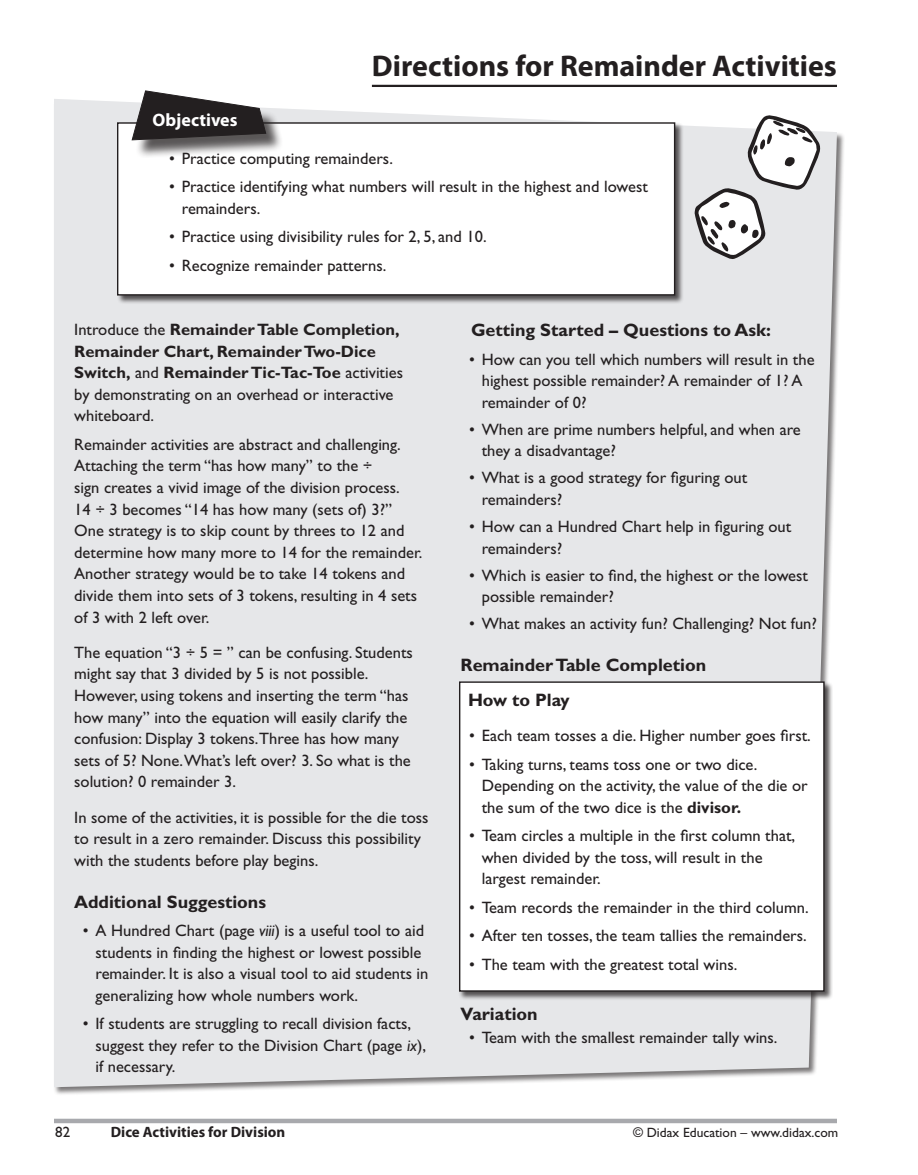
<style>
.page{position:relative;width:918px;height:1175px;background:#fff}
.page>*{position:absolute;margin:0;border:0;box-sizing:border-box;transform-origin:0 0}
.t1{font:700 30px "Myriad Pro";color:#231f20}
.t2{font:700 18px/35.1px "Gill Sans";color:#231f20}
.t3{font:700 18px "Myriad Pro";color:#fff}
.t4{font:16.5px/21.6px "Gill Sans";color:#231f20}
.t5{font:700 16.5px/21.6px "Gill Sans";color:#231f20}
.t6{font:700 15px "Myriad Pro";color:#231f20}
.t7{font:15px "Gill Sans";color:#231f20}
.t8{font:13.5px "Gill Sans";color:#231f20}
.s1{font-weight:400}
.s2{font-style:italic}
.s3{font-weight:700}
</style>
<div class="page">
<div style="left:54px;top:1118px;width:783px;height:5px;background:#a8a9ad"></div>
<div style="left:54px;top:98px;width:792px;height:997px;background:#231f20;opacity:.6"></div>
<div style="left:54px;top:99px;width:783px;height:988px;background:#e6e7e9"></div>
<div style="left:459px;top:681px;width:374px;height:319px;background:#231f20;opacity:.75"></div>
<div style="left:460px;top:682px;width:364px;height:309px;background:#fff"></div>
<div style="left:459px;top:681px;width:366px;height:310px;border:1px solid #231f20"></div>
<hr style="left:372px;top:85px;width:465px;height:2px;background:#231f20">
<div style="left:117px;top:122px;width:567px;height:182px;background:#231f20;opacity:.75"></div>
<div style="left:118px;top:123px;width:557px;height:172px;background:#fff"></div>
<div style="left:117px;top:122px;width:558px;height:173px;border:1px solid #231f20"></div>
<div style="left:134px;top:93px;width:149px;height:65px;background:#231f20;opacity:.75"></div>
<svg style="left:131px;top:90px;width:136px;height:51px"></svg>
<svg style="left:695px;top:115px;width:125px;height:144px"></svg>
<h1 class="t1" style="left:372px;top:47px;width:467px">Directions for Remainder Activities</h1>
<p class="t3" style="left:153px;top:108px;width:86px">Objectives</p>
<p class="t4" style="left:169px;top:148px;width:225px">• Practice computing remainders.</p>
<p class="t4" style="left:182px;top:176px;width:468px;text-indent:-13px">• Practice identifying what numbers will result in the highest and lowest remainders.</p>
<p class="t4" style="left:169px;top:226px;width:319px">• Practice using divisibility rules for 2, 5, and 10.</p>
<p class="t4" style="left:169px;top:254px;width:219px">• Recognize remainder patterns.</p>
<p class="t5" style="left:74px;top:318px;width:330px"><span class="s1">Introduce the</span> Remainder Table Completion, Remainder Chart, Remainder Two-Dice Switch, <span class="s1">and</span> Remainder Tic-Tac-Toe <span class="s1">activities by demonstrating on an overhead or interactive whiteboard.</span></p>
<p class="t4" style="left:74px;top:433px;width:350px">Remainder activities are abstract and challenging.<br>Attaching the term “has how many” to the ÷<br>sign creates a vivid image of the division process.<br>14 ÷ 3 becomes “14 has how many (sets of) 3?” One strategy is to skip count by threes to 12 and determine how many more to 14 for the remainder.<br>Another strategy would be to take 14 tokens and divide them into sets of 3 tokens, resulting in 4 sets of 3 with 2 left over.</p>
<p class="t4" style="left:74px;top:641px;width:340px">The equation “3 ÷ 5 = ” can be confusing. Students might say that 3 divided by 5 is not possible.<br>However, using tokens and inserting the term “has how many” into the equation will easily clarify the confusion: Display 3 tokens.Three has how many sets of 5? None.What’s left over? 3. So what is the solution? 0 remainder 3.</p>
<p class="t4" style="left:74px;top:806px;width:356px">In some of the activities, it is possible for the die toss to result in a zero remainder. Discuss this possibility with the students before play begins.</p>
<p class="t2" style="left:74px;top:884px;width:193px">Additional Suggestions</p>
<p class="t4" style="left:96px;top:919px;width:335px;text-indent:-13px">• A Hundred Chart (page <span class="s2">viii</span>) is a useful tool to aid students in finding the highest or lowest possible remainder. It is also a visual tool to aid students in generalizing how whole numbers work.</p>
<p class="t4" style="left:96px;top:1013px;width:332px;text-indent:-13px">• If students are struggling to recall division facts, suggest they refer to the Division Chart (page <span class="s2">ix</span>), if necessary.</p>
<p class="t2" style="left:471px;top:312px;width:301px">Getting Started – Questions to Ask:</p>
<p class="t4" style="left:482px;top:348px;width:334px;text-indent:-13px">• How can you tell which numbers will result in the highest possible remainder? A remainder of 1? A remainder of 0?</p>
<p class="t4" style="left:482px;top:418px;width:321px;text-indent:-13px">• When are prime numbers helpful, and when are they a disadvantage?</p>
<p class="t4" style="left:482px;top:467px;width:267px;text-indent:-13px">• What is a good strategy for figuring out remainders?</p>
<p class="t4" style="left:482px;top:515px;width:311px;text-indent:-13px">• How can a Hundred Chart help in figuring out remainders?</p>
<p class="t4" style="left:482px;top:564px;width:328px;text-indent:-13px">• Which is easier to find, the highest or the lowest possible remainder?</p>
<p class="t4" style="left:469px;top:613px;width:350px">• What makes an activity fun? Challenging? Not fun?</p>
<p class="t2" style="left:468px;top:647px;width:240px;text-indent:-8px">Remainder Table Completion<br>How to Play</p>
<p class="t4" style="left:469px;top:725px;width:343px">• Each team tosses a die. Higher number goes first.</p>
<p class="t4" style="left:482px;top:753px;width:328px;text-indent:-13px">• Taking turns, teams toss one or two dice.<br>Depending on the activity, the value of the die or the sum of the two dice is the <span class="s3">divisor.</span></p>
<p class="t4" style="left:482px;top:825px;width:315px;text-indent:-13px">• Team circles a multiple in the first column that, when divided by the toss, will result in the largest remainder.</p>
<p class="t4" style="left:469px;top:896px;width:341px">• Team records the remainder in the third column.</p>
<p class="t4" style="left:469px;top:925px;width:339px">• After ten tosses, the team tallies the remainders.</p>
<p class="t4" style="left:469px;top:953px;width:270px">• The team with the greatest total wins.</p>
<p class="t2" style="left:460px;top:996px;width:79px">Variation</p>
<p class="t4" style="left:469px;top:1027px;width:310px">• Team with the smallest remainder tally wins.</p>
<p class="t7" style="left:55px;top:1123px;width:16px">82</p>
<p class="t6" style="left:111px;top:1122px;width:176px">Dice Activities for Division</p>
<p class="t8" style="left:633px;top:1124px;width:207px">© Didax Education – www.didax.com</p>
</div>
